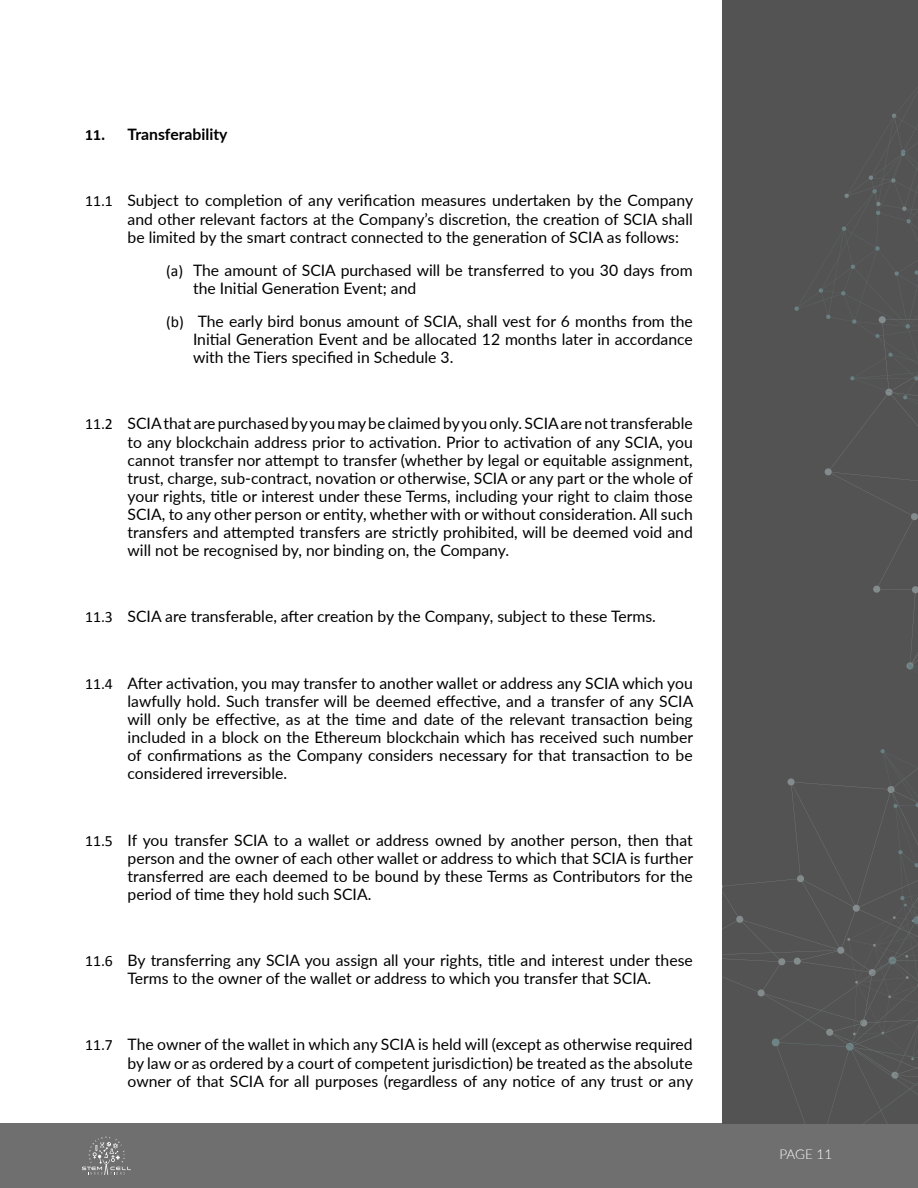
<style>
.page{position:relative;width:918px;height:1188px;background:#fff}
.page>*{position:absolute;margin:0;border:0;box-sizing:border-box;transform-origin:0 0}
.t1{font:15.75px/18.1px "Lato";color:#000;text-align:justify}
.t2{font:700 15.75px "Lato";color:#000}
.t3{font:300 13.5px "Lato";letter-spacing:-.01em;color:#fff}
.s1{font-family:"Calibri"}
</style>
<div class="page">
<div style="left:0;top:1124px;width:918px;height:64px;background:#706f6f"></div>
<svg style="left:82px;top:1137px;width:49px;height:38px"></svg>
<div style="left:723px;top:0;width:195px;height:1124px;background:#545353"></div>
<svg style="left:795px;top:114px;width:98px;height:479px"></svg>
<svg style="left:723px;top:749px;width:195px;height:375px"></svg>
<img style="left:893px;top:113px;width:25px;height:785px">
<img style="left:893px;top:513px;width:25px;height:382px">
<p class="t2" style="left:85px;top:123px;width:144px"><span class="s1">11.</span> Transferability</p>
<p class="t1" style="left:128px;top:191px;width:567px;text-indent:-43px"><span class="s1">11.1</span> Subject to completion of any verification measures undertaken by the Company and other relevant factors at the Company’s discretion, the creation of SCIA shall be limited by the smart contract connected to the generation of SCIA as follows:</p>
<p class="t1" style="left:193px;top:260px;width:501px;text-indent:-27px"><span class="s1">(a)</span> The amount of SCIA purchased will be transferred to you 30 days from the Initial Generation Event; and</p>
<p class="t1" style="left:193px;top:312px;width:501px;text-indent:-27px"><span class="s1">(b)</span> The early bird bonus amount of SCIA, shall vest for 6 months from the Initial Generation Event and be allocated 12 months later in accordance with the Tiers specified in Schedule 3.</p>
<p class="t1" style="left:128px;top:414px;width:567px;text-indent:-43px"><span class="s1">11.2</span> SCIA that are purchased by you may be claimed by you only. SCIA are not transferable to any blockchain address prior to activation. Prior to activation of any SCIA, you cannot transfer nor attempt to transfer (whether by legal or equitable assignment, trust, charge, sub-contract, novation or otherwise, SCIA or any part or the whole of your rights, title or interest under these Terms, including your right to claim those SCIA, to any other person or entity, whether with or without consideration. All such transfers and attempted transfers are strictly prohibited, will be deemed void and will not be recognised by, nor binding on, the Company.</p>
<p class="t1" style="left:85px;top:607px;width:572px"><span class="s1">11.3</span> SCIA are transferable, after creation by the Company, subject to these Terms.</p>
<p class="t1" style="left:128px;top:673px;width:567px;text-indent:-43px"><span class="s1">11.4</span> After activation, you may transfer to another wallet or address any SCIA which you lawfully hold. Such transfer will be deemed effective, and a transfer of any SCIA will only be effective, as at the time and date of the relevant transaction being included in a block on the Ethereum blockchain which has received such number of confirmations as the Company considers necessary for that transaction to be considered irreversible.</p>
<p class="t1" style="left:128px;top:830px;width:567px;text-indent:-43px"><span class="s1">11.5</span> If you transfer SCIA to a wallet or address owned by another person, then that person and the owner of each other wallet or address to which that SCIA is further transferred are each deemed to be bound by these Terms as Contributors for the period of time they hold such SCIA.</p>
<p class="t1" style="left:85px;top:951px;width:609px;text-align:center"><span class="s1">11.6</span> By transferring any SCIA you assign all your rights, title and interest under these<br>Terms to the owner of the wallet or address to which you transfer that SCIA.</p>
<p class="t1" style="left:128px;top:1035px;width:567px;text-indent:-43px"><span class="s1">11.7</span> The owner of the wallet in which any SCIA is held will (except as otherwise required by law or as ordered by a court of competent jurisdiction) be treated as the absolute owner of that SCIA for all purposes (regardless of any notice of any trust or any</p>
<p class="t3" style="left:779px;top:1145px;width:54px">PAGE 11</p>
</div>
